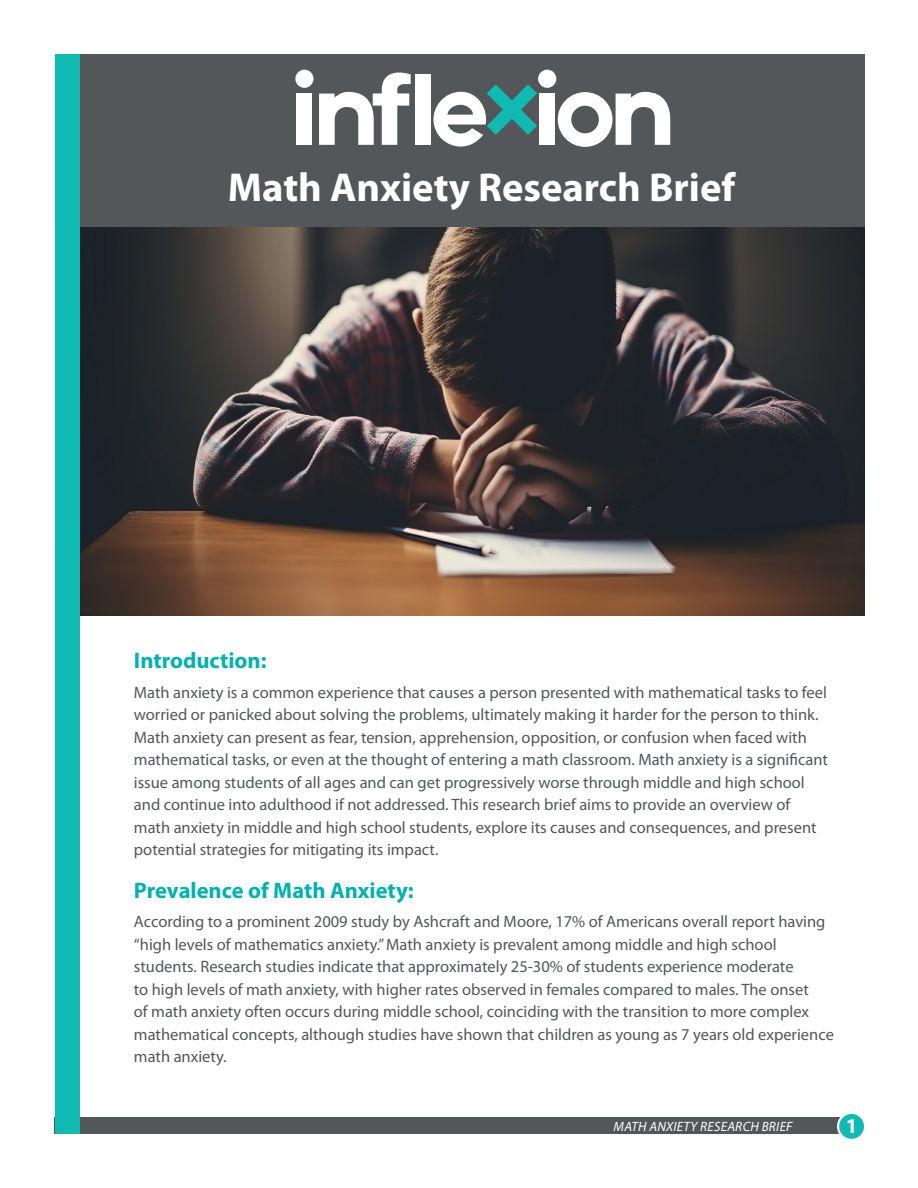
<style>
.page{position:relative;width:918px;height:1188px;background:#fff}
.page>*{position:absolute;margin:0;border:0;box-sizing:border-box;transform-origin:0 0}
.t1{font:700 40.5px "Myriad Pro";color:#fff}
.Sub_Header{font:700 22.5px "Myriad Pro";color:#05b0b0}
.t2{font:700 21px "Myriad Pro";color:#fff}
.BODY_Style{font:16.5px/22.5px "Myriad Pro";color:#525759}
.t3{font:italic 13.5px "Myriad Pro";letter-spacing:.02em;color:#fff}
</style>
<div class="page">
<div style="left:54px;top:1118px;width:791px;height:16px;background:#545759"></div>
<svg style="left:837px;top:1112px;width:29px;height:29px"></svg>
<div style="left:839px;top:1114px;width:25px;height:25px;background:#10bab2;border-radius:50%"></div>
<img style="left:80px;top:227px;width:785px;height:389px">
<div style="left:55px;top:54px;width:810px;height:173px;background:#545759"></div>
<div style="left:55px;top:54px;width:25px;height:1080px;background:#10bab2"></div>
<div style="left:295px;top:70px;width:19px;height:18px;background:#fff;border-radius:50%"></div>
<div style="left:538px;top:70px;width:18px;height:18px;background:#fff;border-radius:50%"></div>
<div style="left:297px;top:94px;width:15px;height:51px;background:#fff"></div>
<svg style="left:319px;top:72px;width:92px;height:73px"></svg>
<div style="left:415px;top:74px;width:15px;height:71px;background:#fff"></div>
<div style="left:539px;top:94px;width:16px;height:51px;background:#fff"></div>
<svg style="left:433px;top:84px;width:104px;height:63px"></svg>
<svg style="left:558px;top:92px;width:112px;height:55px"></svg>
<p class="t1" style="left:228px;top:161px;width:509px">Math Anxiety Research Brief</p>
<p class="Sub_Header" style="left:134px;top:646px;width:134px">Introduction:</p>
<p class="BODY_Style" style="left:134px;top:680px;width:696px">Math anxiety is a common experience that causes a person presented with mathematical tasks to feel worried or panicked about solving the problems, ultimately making it harder for the person to think.<br>Math anxiety can present as fear, tension, apprehension, opposition, or confusion when faced with mathematical tasks, or even at the thought of entering a math classroom. Math anxiety is a significant issue among students of all ages and can get progressively worse through middle and high school and continue into adulthood if not addressed. This research brief aims to provide an overview of math anxiety in middle and high school students, explore its causes and consequences, and present potential strategies for mitigating its impact.</p>
<p class="Sub_Header" style="left:134px;top:875px;width:281px">Prevalence of Math Anxiety:</p>
<p class="BODY_Style" style="left:134px;top:910px;width:702px">According to a prominent 2009 study by Ashcraft and Moore, 17% of Americans overall report having “high levels of mathematics anxiety.” Math anxiety is prevalent among middle and high school students. Research studies indicate that approximately 25-30% of students experience moderate<br>to high levels of math anxiety, with higher rates observed in females compared to males. The onset<br>of math anxiety often occurs during middle school, coinciding with the transition to more complex mathematical concepts, although studies have shown that children as young as 7 years old experience math anxiety.</p>
<p class="t3" style="left:614px;top:1118px;width:180px">MATH ANXIETY RESEARCH BRIEF</p>
<p class="t2" style="left:846px;top:1113px;width:13px">1</p>
</div>
